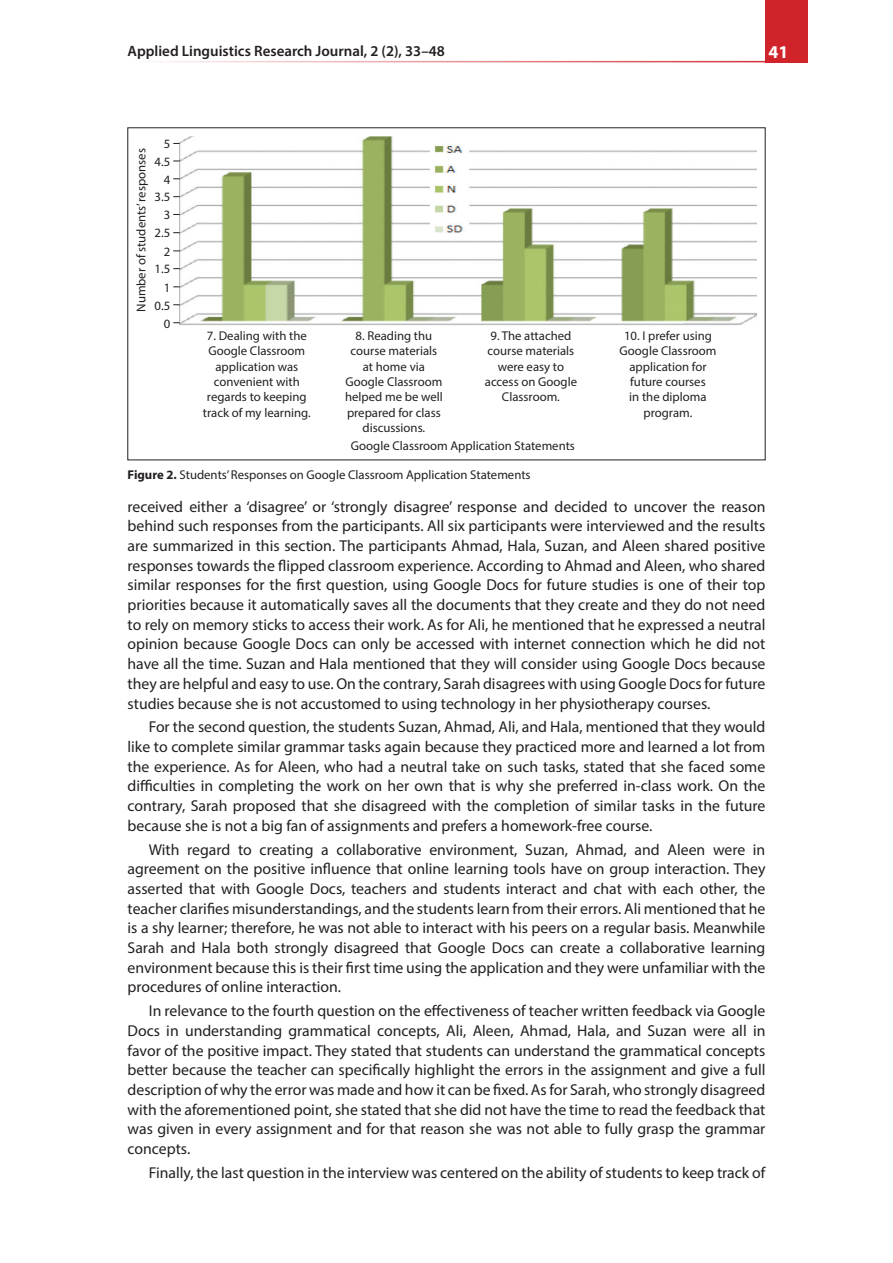
<style>
.page{position:relative;width:893px;height:1263px;background:#fff}
.page>*{position:absolute;margin:0;border:0;box-sizing:border-box;transform-origin:0 0}
.t1{font:700 18px "Myriad Pro";color:#fff}
.t2{font:15.75px/19.6px "Myriad Pro";color:#231f20;text-align:justify}
.t3{font:600 15px "Myriad Pro";color:#231f20}
.t4{font:12.75px/15.3px "Myriad Pro";color:#231f20;text-align:center}
.s1{font-weight:700}
</style>
<div class="page">
<div style="left:765px;top:0;width:43px;height:62px;background:#d1232a"></div>
<hr style="left:128px;top:61px;width:680px;height:1px;background:#d1232a">
<img style="left:180px;top:136px;width:577px;height:190px">
<p class="t3" style="left:128px;top:41px;width:319px">Applied Linguistics Research Journal, 2 (2), 33–48</p>
<p class="t1" style="left:768px;top:40px;width:21px">41</p>
<p class="t4" style="left:164px;top:136px;width:8px">5</p>
<p class="t4" style="left:164px;top:171px;width:8px">4</p>
<p class="t4" style="left:164px;top:207px;width:8px">3</p>
<p class="t4" style="left:164px;top:244px;width:8px">2</p>
<p class="t4" style="left:155px;top:278px;width:17px;line-height:18px;text-align:right">1<br>0.5</p>
<p class="t4" style="left:134px;top:312px;width:165px;rotate:-90deg">Number of students’ responses</p>
<p class="t4" style="left:155px;top:154px;width:17px">4.5</p>
<p class="t4" style="left:155px;top:189px;width:17px">3.5</p>
<p class="t4" style="left:155px;top:225px;width:17px">2.5</p>
<p class="t4" style="left:155px;top:261px;width:17px">1.5</p>
<p class="t4" style="left:164px;top:315px;width:8px">0</p>
<p class="t4" style="left:203px;top:328px;width:109px">7. Dealing with the<br>Google Classroom application was convenient with regards to keeping track of my learning.</p>
<p class="t4" style="left:345px;top:328px;width:99px">8. Reading thu course materials at home via<br>Google Classroom helped me be well prepared for class discussions.</p>
<p class="t4" style="left:485px;top:328px;width:94px">9. The attached course materials were easy to access on Google<br>Classroom.</p>
<p class="t4" style="left:620px;top:328px;width:98px">10. I prefer using<br>Google Classroom application for future courses<br>in the diploma program.</p>
<p class="t4" style="left:351px;top:438px;width:226px">Google Classroom Application Statements</p>
<p class="t4" style="left:128px;top:467px;width:405px"><span class="s1">Figure 2.</span> Students’ Responses on Google Classroom Application Statements</p>
<p class="t2" style="left:128px;top:496px;width:639px">received either a ‘disagree’ or ‘strongly disagree’ response and decided to uncover the reason behind such responses from the participants. All six participants were interviewed and the results are summarized in this section. The participants Ahmad, Hala, Suzan, and Aleen shared positive responses towards the flipped classroom experience. According to Ahmad and Aleen, who shared similar responses for the first question, using Google Docs for future studies is one of their top priorities because it automatically saves all the documents that they create and they do not need to rely on memory sticks to access their work. As for Ali, he mentioned that he expressed a neutral opinion because Google Docs can only be accessed with internet connection which he did not have all the time. Suzan and Hala mentioned that they will consider using Google Docs because they are helpful and easy to use. On the contrary, Sarah disagrees with using Google Docs for future studies because she is not accustomed to using technology in her physiotherapy courses.</p>
<p class="t2" style="left:128px;top:717px;width:639px;text-indent:21px">For the second question, the students Suzan, Ahmad, Ali, and Hala, mentioned that they would like to complete similar grammar tasks again because they practiced more and learned a lot from the experience. As for Aleen, who had a neutral take on such tasks, stated that she faced some difficulties in completing the work on her own that is why she preferred in-class work. On the contrary, Sarah proposed that she disagreed with the completion of similar tasks in the future because she is not a big fan of assignments and prefers a homework-free course.</p>
<p class="t2" style="left:128px;top:839px;width:639px;text-indent:21px">With regard to creating a collaborative environment, Suzan, Ahmad, and Aleen were in agreement on the positive influence that online learning tools have on group interaction. They asserted that with Google Docs, teachers and students interact and chat with each other, the teacher clarifies misunderstandings, and the students learn from their errors. Ali mentioned that he is a shy learner; therefore, he was not able to interact with his peers on a regular basis. Meanwhile Sarah and Hala both strongly disagreed that Google Docs can create a collaborative learning environment because this is their first time using the application and they were unfamiliar with the procedures of online interaction.</p>
<p class="t2" style="left:128px;top:1001px;width:639px;text-indent:21px">In relevance to the fourth question on the effectiveness of teacher written feedback via Google Docs in understanding grammatical concepts, Ali, Aleen, Ahmad, Hala, and Suzan were all in favor of the positive impact. They stated that students can understand the grammatical concepts better because the teacher can specifically highlight the errors in the assignment and give a full description of why the error was made and how it can be fixed. As for Sarah, who strongly disagreed with the aforementioned point, she stated that she did not have the time to read the feedback that was given in every assignment and for that reason she was not able to fully grasp the grammar concepts.</p>
<p class="t2" style="left:149px;top:1163px;width:618px">Finally, the last question in the interview was centered on the ability of students to keep track of</p>
</div>
